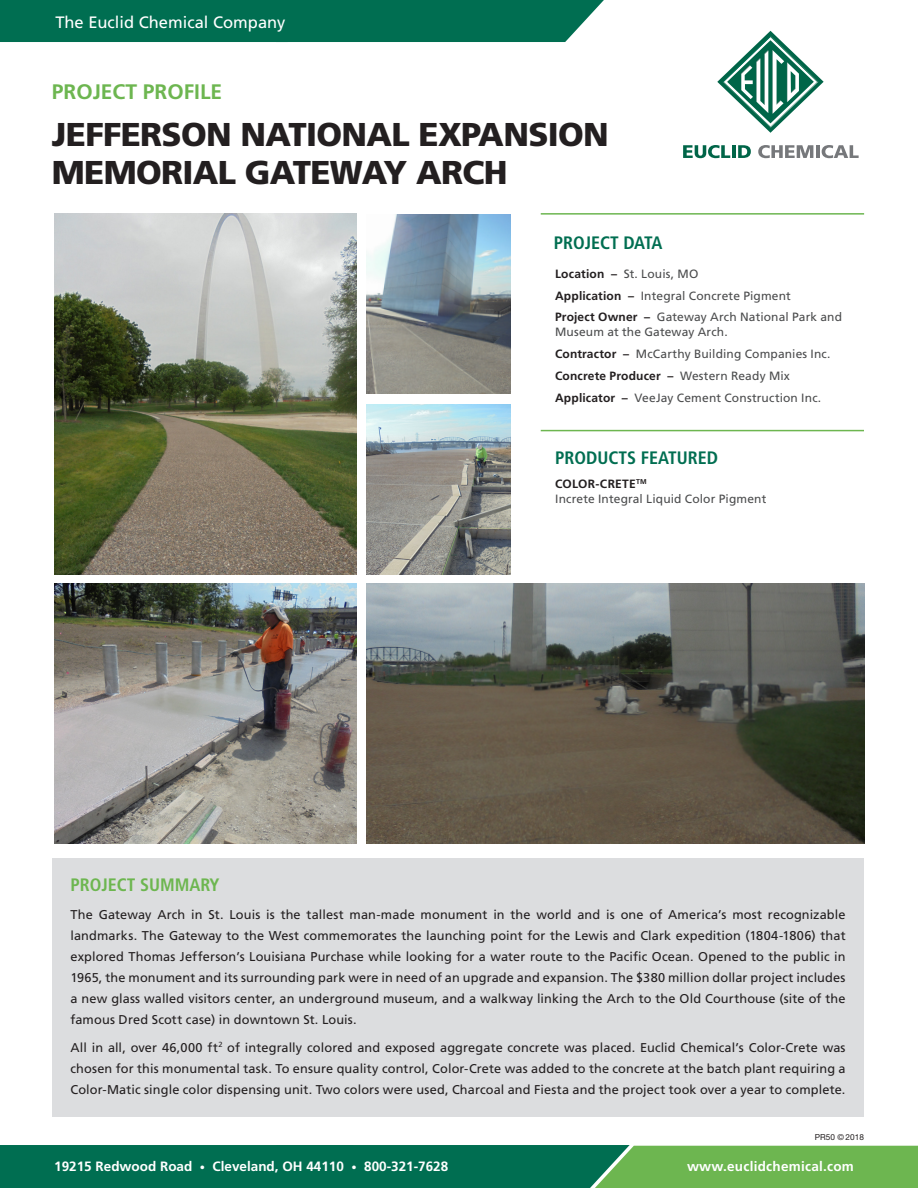
<style>
.page{position:relative;width:918px;height:1188px;background:#fff}
.page>*{position:absolute;margin:0;border:0;box-sizing:border-box;transform-origin:0 0}
.t1{font:900 33px/37.5px "Frutiger LT Std";letter-spacing:-.02em;color:#231f20}
.t2{font:700 21px "Frutiger LT Std";color:#6db650}
.t3{font:700 condensed 18px "Frutiger LT Std";color:#006e51}
.t4{font:700 condensed 18px "Frutiger LT Std";color:#6db650}
.t5{font:16.5px "Frutiger LT Std";color:#fff}
.t6{font:700 13.5px "Frutiger LT Std";color:#fff}
.t7{font:700 13.5px "Frutiger LT Std";letter-spacing:.02em;color:#fff}
.t8{font:12.75px/21px "Frutiger LT Std";letter-spacing:.01em;color:#231f20;text-align:justify}
.t9{font:12px/15px "Frutiger LT Std";letter-spacing:.01em;color:#4b4c4d}
.t10{font:700 12px "Frutiger LT Std";letter-spacing:.015em;color:#231f20}
.t11{font:8.25px "Helvetica Neue LT Std";color:#231f20}
.s1{font-weight:700;color:#231f20}
.s2{font-weight:400;color:#4b4c4d}
.s3{font-size:10.5px}
</style>
<div class="page">
<svg style="left:717px;top:31px;width:107px;height:102px"></svg>
<svg style="left:683px;top:145px;width:47px;height:13px"></svg>
<hr style="left:732px;top:145px;width:4px;height:13px;background:#006548">
<svg style="left:738px;top:145px;width:13px;height:13px"></svg>
<svg style="left:758px;top:145px;width:55px;height:13px"></svg>
<hr style="left:816px;top:145px;width:4px;height:13px;background:#76787b">
<svg style="left:822px;top:145px;width:37px;height:13px"></svg>
<div style="left:0;top:0;width:604px;height:42px;background:#006e51"></div>
<svg style="left:0;top:1145px;width:918px;height:43px;background:#258652"></svg>
<hr style="left:541px;top:213px;width:323px;height:2px;background:#6db650">
<hr style="left:541px;top:430px;width:323px;height:1px;background:#6db650">
<img style="left:366px;top:583px;width:498px;height:260px">
<img style="left:366px;top:215px;width:145px;height:179px">
<img style="left:366px;top:405px;width:145px;height:170px">
<div style="left:52px;top:858px;width:812px;height:258px;background:#dcdddf"></div>
<img style="left:54px;top:213px;width:302px;height:362px">
<img style="left:54px;top:583px;width:302px;height:260px">
<p class="t5" style="left:55px;top:13px;width:232px">The Euclid Chemical Company</p>
<p class="t2" style="left:52px;top:80px;width:172px">PROJECT PROFILE</p>
<p class="t1" style="left:52px;top:116px;width:559px">JEFFERSON NATIONAL EXPANSION<br>MEMORIAL GATEWAY ARCH</p>
<p class="t3" style="left:554px;top:232px;width:110px">PROJECT DATA</p>
<p class="t9" style="left:555px;top:266px;width:145px"><span class="s1">Location –</span> St. Louis, MO</p>
<p class="t9" style="left:555px;top:288px;width:237px"><span class="s1">Application –</span> Integral Concrete Pigment</p>
<p class="t9" style="left:555px;top:310px;width:289px"><span class="s1">Project Owner –</span> Gateway Arch National Park and<br>Museum at the Gateway Arch.</p>
<p class="t9" style="left:555px;top:347px;width:277px"><span class="s1">Contractor –</span> McCarthy Building Companies Inc.</p>
<p class="t10" style="left:555px;top:369px;width:236px">Concrete Producer – <span class="s2">Western Ready Mix</span></p>
<p class="t9" style="left:555px;top:390px;width:268px"><span class="s1">Applicator –</span> VeeJay Cement Construction Inc.</p>
<p class="t3" style="left:555px;top:447px;width:165px">PRODUCTS FEATURED</p>
<p class="t9" style="left:555px;top:476px;width:213px"><span class="s1">COLOR-CRETE</span><sup>TM<br></sup>Increte Integral Liquid Color Pigment</p>
<p class="t4" style="left:71px;top:874px;width:151px">PROJECT SUMMARY</p>
<p class="t8" style="left:71px;top:904px;width:777px">The Gateway Arch in St. Louis is the tallest man-made monument in the world and is one of America’s most recognizable landmarks. The Gateway to the West commemorates the launching point for the Lewis and Clark expedition (1804-1806) that explored Thomas Jefferson’s Louisiana Purchase while looking for a water route to the Pacific Ocean. Opened to the public in 1965, the monument and its surrounding park were in need of an upgrade and expansion. The $380 million dollar project includes a new glass walled visitors center, an underground museum, and a walkway linking the Arch to the Old Courthouse (site of the famous Dred Scott case) in downtown St. Louis.</p>
<p class="t8" style="left:71px;top:1037px;width:777px">All in all, over 46,000 ft<sup>2</sup> of integrally colored and exposed aggregate concrete was placed. Euclid Chemical’s Color-Crete was chosen for this monumental task. To ensure quality control, Color-Crete was added to the concrete at the batch plant requiring a Color-Matic single color dispensing unit. Two colors were used, Charcoal and Fiesta and the project took over a year to complete.</p>
<p class="t11" style="left:815px;top:1132px;width:51px">PR50 © 2018</p>
<p class="t6" style="left:54px;top:1158px;width:395px">19215 Redwood Road <span class="s3">•</span> Cleveland, OH 44110 <span class="s3">•</span> 800-321-7628</p>
<p class="t7" style="left:687px;top:1158px;width:168px">www.euclidchemical.com</p>
</div>
